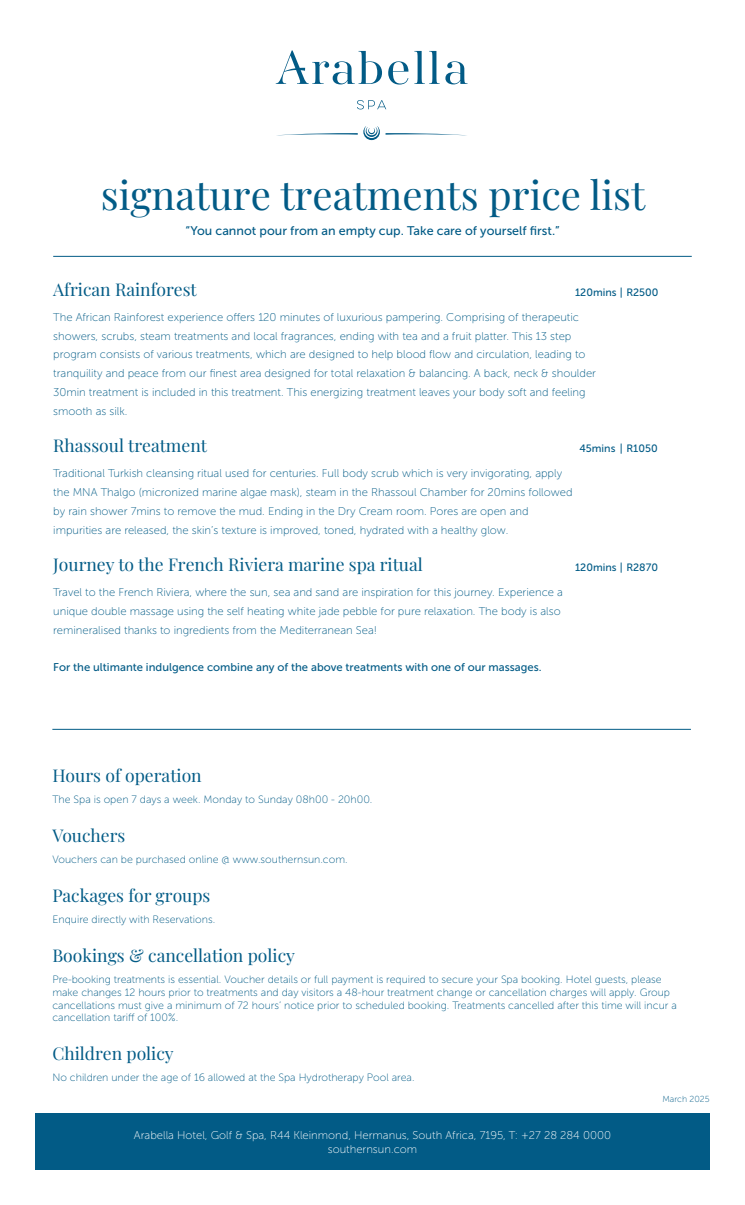
<style>
.page{position:relative;width:745px;height:1205px;background:#fff}
.page>*{position:absolute;margin:0;border:0;box-sizing:border-box;transform-origin:0 0}
.t1{font:40px "Playfair Display";color:#025b86}
.t2{font:17.5px "Playfair Display";color:#025b86}
.t3{font:12.5px "Museo Sans 500";color:#025b86}
.t4{font:11.25px/18.8px "Museo Sans 100";color:#025b86}
.t5{font:11.25px/13.5px "Museo Sans 100";color:#fff;text-align:center}
.t6{font:11.25px "Museo Sans 500";color:#025b86}
.t7{font:10.62px/12.8px "Museo Sans 100";color:#025b86}
.t8{font:10.62px "Museo Sans 500";color:#025b86}
.t9{font:10px/12px "Museo Sans 100";color:#fff;text-align:center}
.t10{font:8.75px "Museo Sans 100";color:#025b86}
</style>
<div class="page">
<hr style="left:53px;top:256px;width:638px;height:1px;background:#025b86">
<svg style="left:357px;top:100px;width:29px;height:9px"></svg>
<svg style="left:275px;top:50px;width:107px;height:34px"></svg>
<svg style="left:388px;top:61px;width:20px;height:24px"></svg>
<svg style="left:414px;top:51px;width:25px;height:33px"></svg>
<svg style="left:445px;top:61px;width:22px;height:23px"></svg>
<svg style="left:363px;top:126px;width:16px;height:14px"></svg>
<svg style="left:385px;top:133px;width:76px;height:2px"></svg>
<svg style="left:282px;top:133px;width:75px;height:2px"></svg>
<div style="left:35px;top:1113px;width:674px;height:57px;background:#025b86"></div>
<hr style="left:52px;top:729px;width:638px;height:1px;background:#025b86">
<h1 class="t1" style="left:101px;top:163px;width:545px">signature treatments price list</h1>
<p class="t3" style="left:185px;top:223px;width:375px">“You cannot pour from an empty cup. Take care of yourself first.”</p>
<h2 class="t2" style="left:53px;top:276px;width:145px">African Rainforest</h2>
<p class="t8" style="left:574px;top:286px;width:85px">120mins | R2500</p>
<p class="t4" style="left:53px;top:308px;width:544px">The African Rainforest experience offers 120 minutes of luxurious pampering. Comprising of therapeutic showers, scrubs, steam treatments and local fragrances, ending with tea and a fruit platter. This 13 step program consists of various treatments, which are designed to help blood flow and circulation, leading to tranquility and peace from our finest area designed for total relaxation &amp; balancing. A back, neck &amp; shoulder 30min treatment is included in this treatment. This energizing treatment leaves your body soft and feeling smooth as silk.</p>
<h2 class="t2" style="left:53px;top:432px;width:155px">Rhassoul treatment</h2>
<p class="t8" style="left:579px;top:443px;width:80px">45mins | R1050</p>
<p class="t4" style="left:53px;top:464px;width:520px">Traditional Turkish cleansing ritual used for centuries. Full body scrub which is very invigorating, apply the MNA Thalgo (micronized marine algae mask), steam in the Rhassoul Chamber for 20mins followed by rain shower 7mins to remove the mud. Ending in the Dry Cream room. Pores are open and impurities are released, the skin’s texture is improved, toned, hydrated with a healthy glow.</p>
<h2 class="t2" style="left:53px;top:551px;width:371px">Journey to the French Riviera marine spa ritual</h2>
<p class="t8" style="left:574px;top:561px;width:84px">120mins | R2870</p>
<p class="t4" style="left:53px;top:583px;width:511px">Travel to the French Riviera, where the sun, sea and sand are inspiration for this journey. Experience a unique double massage using the self heating white jade pebble for pure relaxation. The body is also remineralised thanks to ingredients from the Mediterranean Sea!</p>
<p class="t6" style="left:53px;top:661px;width:489px">For the ultimante indulgence combine any of the above treatments with one of our massages.</p>
<h2 class="t2" style="left:52px;top:761px;width:151px">Hours of operation</h2>
<p class="t7" style="left:52px;top:793px;width:321px">The Spa is open 7 days a week. Monday to Sunday 08h00 - 20h00.</p>
<h2 class="t2" style="left:52px;top:821px;width:74px">Vouchers</h2>
<p class="t7" style="left:52px;top:853px;width:296px">Vouchers can be purchased online @ www.southernsun.com.</p>
<h2 class="t2" style="left:52px;top:881px;width:159px">Packages for groups</h2>
<p class="t7" style="left:52px;top:913px;width:164px">Enquire directly with Reservations.</p>
<h2 class="t2" style="left:52px;top:941px;width:244px">Bookings &amp; cancellation policy</h2>
<p class="t7" style="left:52px;top:973px;width:625px">Pre-booking treatments is essential. Voucher details or full payment is required to secure your Spa booking. Hotel guests, please make changes 12 hours prior to treatments and day visitors a 48-hour treatment change or cancellation charges will apply. Group cancellations must give a minimum of 72 hours’ notice prior to scheduled booking. Treatments cancelled after this time will incur a cancellation tariff of 100%.</p>
<h2 class="t2" style="left:52px;top:1039px;width:123px">Children policy</h2>
<p class="t7" style="left:52px;top:1071px;width:363px">No children under the age of 16 allowed at the Spa Hydrotherapy Pool area.</p>
<p class="t10" style="left:662px;top:1094px;width:49px">March 2025</p>
<p class="t9" style="left:166px;top:1126px;width:414px">Arabella Country Estate, R44 Kleinmond, Hermanus, South Africa, 7195, T: +27 28 284 0000 tsogosun.com</p>
<p class="t5" style="left:134px;top:1128px;width:478px">Arabella Hotel, Golf &amp; Spa, R44 Kleinmond, Hermanus, South Africa, 7195, T: +27 28 284 0000 southernsun.com</p>
</div>
